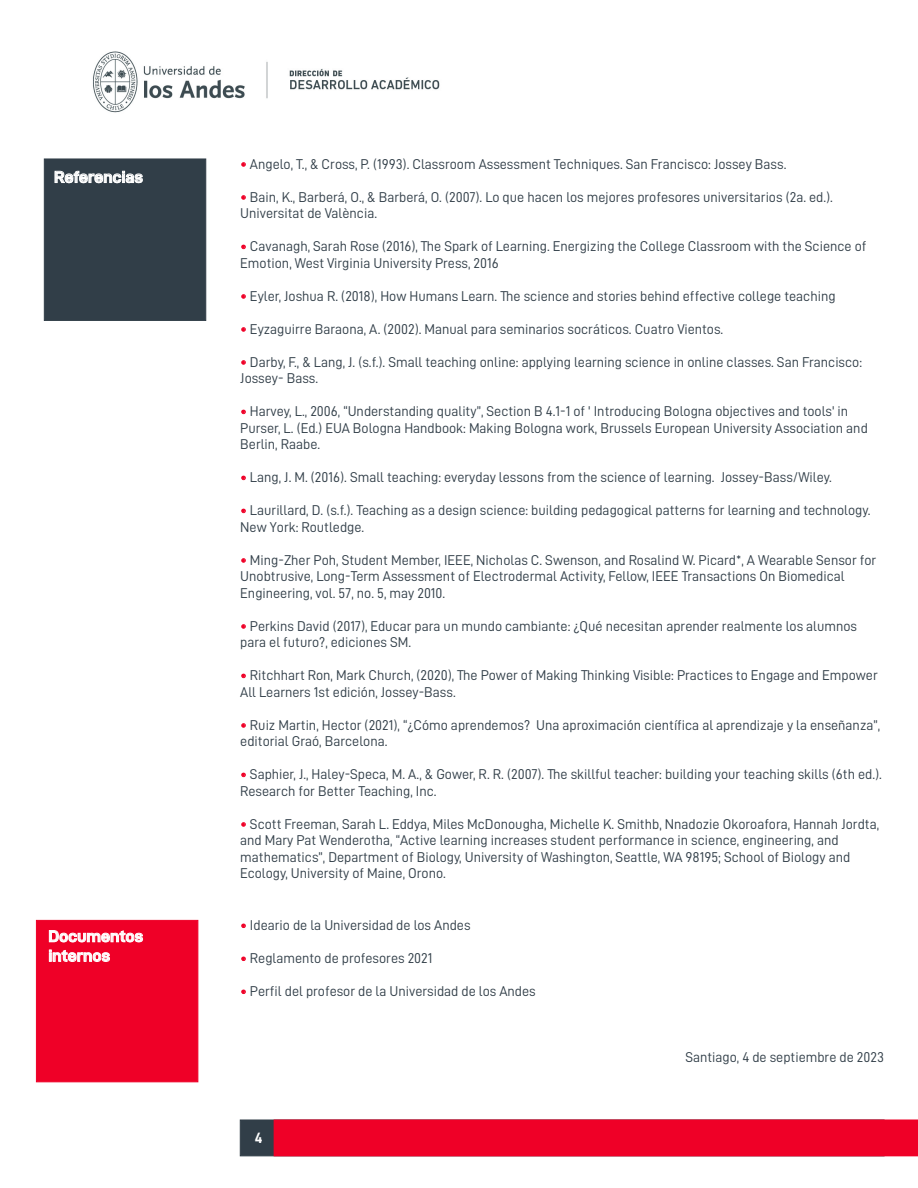
<style>
.page{position:relative;width:918px;height:1188px;background:#fff}
.page>*{position:absolute;margin:0;border:0;box-sizing:border-box;transform-origin:0 0}
.t1{font:16.35px/19.6px "D DIN Exp Bold";color:#fff}
.t2{font:15px "D DIN Bold";color:#fff}
.t3{font:14.25px/16.5px "D DIN";color:#313e48}
.s1{color:#ef0027}
</style>
<div class="page">
<div style="left:36px;top:920px;width:162px;height:162px;background:#ef0027;border:1px solid #ef0027"></div>
<svg style="left:49px;top:930px;width:94px;height:12px"></svg>
<svg style="left:49px;top:950px;width:61px;height:12px"></svg>
<svg style="left:241px;top:923px;width:5px;height:5px"></svg>
<svg style="left:241px;top:956px;width:5px;height:5px"></svg>
<svg style="left:241px;top:989px;width:5px;height:5px"></svg>
<div style="left:44px;top:159px;width:162px;height:162px;background:#313e48;border:1px solid #313e48"></div>
<svg style="left:55px;top:171px;width:88px;height:12px"></svg>
<svg style="left:241px;top:162px;width:5px;height:5px"></svg>
<svg style="left:241px;top:195px;width:5px;height:5px"></svg>
<svg style="left:241px;top:244px;width:5px;height:5px"></svg>
<svg style="left:241px;top:294px;width:5px;height:5px"></svg>
<svg style="left:241px;top:327px;width:5px;height:5px"></svg>
<svg style="left:241px;top:360px;width:5px;height:5px"></svg>
<svg style="left:241px;top:409px;width:5px;height:5px"></svg>
<svg style="left:241px;top:475px;width:5px;height:5px"></svg>
<svg style="left:241px;top:508px;width:5px;height:5px"></svg>
<svg style="left:241px;top:558px;width:5px;height:5px"></svg>
<svg style="left:241px;top:624px;width:5px;height:5px"></svg>
<svg style="left:241px;top:673px;width:5px;height:5px"></svg>
<svg style="left:241px;top:723px;width:5px;height:5px"></svg>
<svg style="left:241px;top:772px;width:5px;height:5px"></svg>
<svg style="left:241px;top:822px;width:5px;height:5px"></svg>
<img style="left:93px;top:51px;width:347px;height:62px">
<div style="left:240px;top:1120px;width:644px;height:36px;background:#313e48;border:1px solid #313e48"></div>
<div style="left:274px;top:1120px;width:644px;height:36px;background:#ef0027"></div>
<p class="t1" style="left:54px;top:167px;width:90px">Referencias</p>
<p class="t1" style="left:48px;top:926px;width:96px">Documentos internos</p>
<p class="t3" style="left:240px;top:155px;width:548px"><span class="s1">•</span> Angelo, T., &amp; Cross, P. (1993). Classroom Assessment Techniques. San Francisco: Jossey Bass.</p>
<p class="t3" style="left:240px;top:188px;width:594px"><span class="s1">•</span> Bain, K., Barberá, O., &amp; Barberá, O. (2007). Lo que hacen los mejores profesores universitarios (2a. ed.).<br>Universitat de València.</p>
<p class="t3" style="left:240px;top:238px;width:628px"><span class="s1">•</span> Cavanagh, Sarah Rose (2016), The Spark of Learning. Energizing the College Classroom with the Science of<br>Emotion, West Virginia University Press, 2016</p>
<p class="t3" style="left:240px;top:287px;width:597px"><span class="s1">•</span> Eyler, Joshua R. (2018), How Humans Learn. The science and stories behind effective college teaching</p>
<p class="t3" style="left:240px;top:320px;width:485px"><span class="s1">•</span> Eyzaguirre Baraona, A. (2002). Manual para seminarios socráticos. Cuatro Vientos.</p>
<p class="t3" style="left:240px;top:353px;width:623px"><span class="s1">•</span> Darby, F., &amp; Lang, J. (s.f.). Small teaching online: applying learning science in online classes. San Francisco:<br>Jossey- Bass.</p>
<p class="t3" style="left:240px;top:403px;width:629px"><span class="s1">•</span> Harvey, L., 2006, “Understanding quality”, Section B 4.1-1 of ' Introducing Bologna objectives and tools' in<br>Purser, L. (Ed.) EUA Bologna Handbook: Making Bologna work, Brussels European University Association and<br>Berlin, Raabe.</p>
<p class="t3" style="left:240px;top:469px;width:593px"><span class="s1">•</span> Lang, J. M. (2016). Small teaching: everyday lessons from the science of learning. Jossey-Bass/Wiley.</p>
<p class="t3" style="left:240px;top:502px;width:632px"><span class="s1">•</span> Laurillard, D. (s.f.). Teaching as a design science: building pedagogical patterns for learning and technology.<br>New York: Routledge.</p>
<p class="t3" style="left:240px;top:551px;width:638px"><span class="s1">•</span> Ming-Zher Poh, Student Member, IEEE, Nicholas C. Swenson, and Rosalind W. Picard*, A Wearable Sensor for<br>Unobtrusive, Long-Term Assessment of Electrodermal Activity, Fellow, IEEE Transactions On Biomedical<br>Engineering, vol. 57, no. 5, may 2010.</p>
<p class="t3" style="left:240px;top:617px;width:618px"><span class="s1">•</span> Perkins David (2017), Educar para un mundo cambiante: ¿Qué necesitan aprender realmente los alumnos para el futuro?, ediciones SM.</p>
<p class="t3" style="left:240px;top:667px;width:639px"><span class="s1">•</span> Ritchhart Ron, Mark Church, (2020), The Power of Making Thinking Visible: Practices to Engage and Empower<br>All Learners 1st edición, Jossey-Bass.</p>
<p class="t3" style="left:240px;top:716px;width:641px"><span class="s1">•</span> Ruiz Martin, Hector (2021), “¿Cómo aprendemos? Una aproximación científica al aprendizaje y la enseñanza”, editorial Graó, Barcelona.</p>
<p class="t3" style="left:240px;top:766px;width:643px"><span class="s1">•</span> Saphier, J., Haley-Speca, M. A., &amp; Gower, R. R. (2007). The skillful teacher: building your teaching skills (6th ed.).<br>Research for Better Teaching, Inc.</p>
<p class="t3" style="left:240px;top:815px;width:640px"><span class="s1">•</span> Scott Freeman, Sarah L. Eddya, Miles McDonougha, Michelle K. Smithb, Nnadozie Okoroafora, Hannah Jordta, and Mary Pat Wenderotha, “Active learning increases student performance in science, engineering, and mathematics”, Department of Biology, University of Washington, Seattle, WA 98195; School of Biology and Ecology, University of Maine, Orono.</p>
<p class="t3" style="left:240px;top:917px;width:232px"><span class="s1">•</span> Ideario de la Universidad de los Andes</p>
<p class="t3" style="left:240px;top:950px;width:194px"><span class="s1">•</span> Reglamento de profesores 2021</p>
<p class="t3" style="left:240px;top:983px;width:297px"><span class="s1">•</span> Perfil del profesor de la Universidad de los Andes</p>
<p class="t2" style="left:255px;top:1129px;width:9px">4</p>
<p class="t3" style="left:685px;top:1049px;width:200px">Santiago, 4 de septiembre de 2023</p>
</div>
